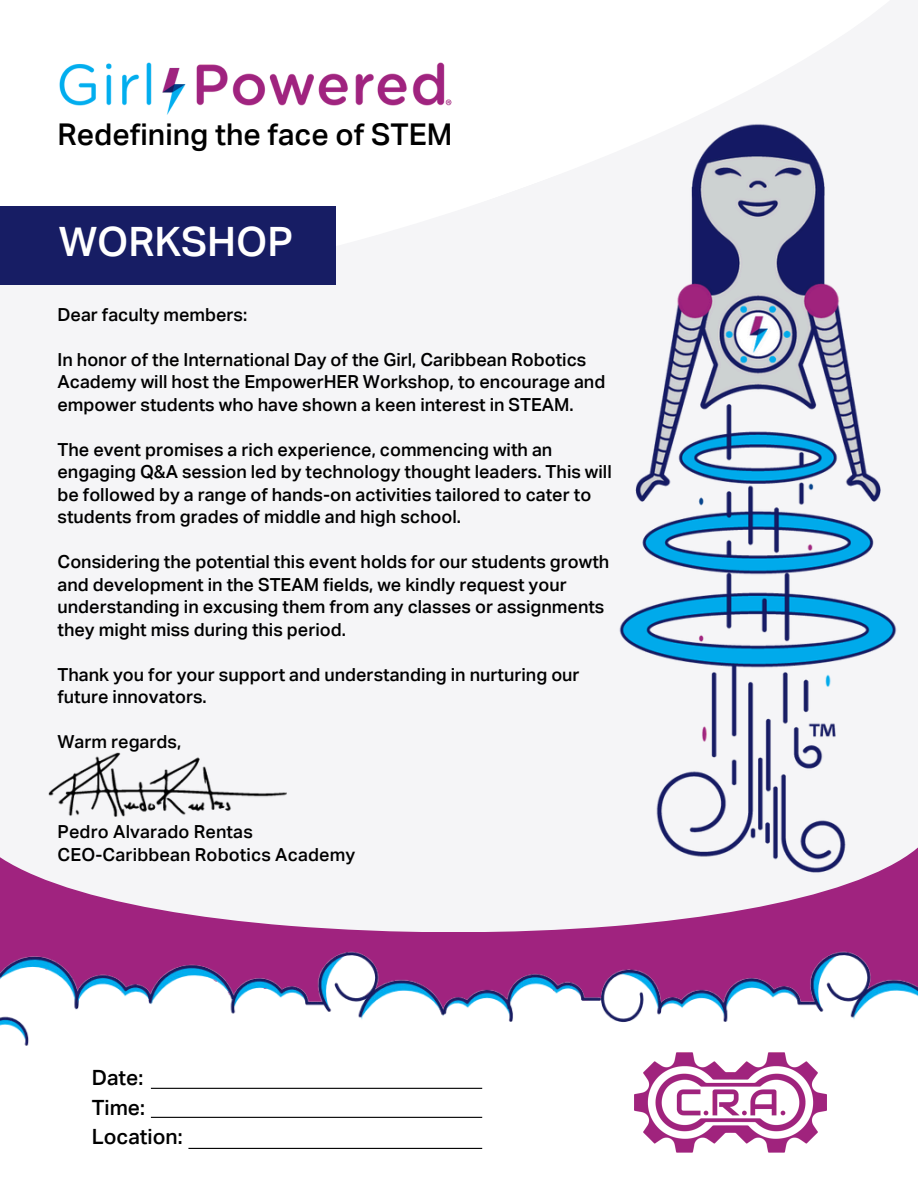
<style>
.page{position:relative;width:918px;height:1188px;background:#fff}
.page>*{position:absolute;margin:0;border:0;box-sizing:border-box;transform-origin:0 0}
.t1{font:500 40.5px "Aktiv Grotesk";color:#fff}
.t2{font:500 30px "Aktiv Grotesk";color:#000}
.t3{font:500 21px/29.2px "Aktiv Grotesk";color:#000}
.t4{font:500 18px/22.5px "Aktiv Grotesk";color:#000}
</style>
<div class="page">
<svg style="left:0;top:752px;width:918px;height:174px;fill:#f5f5f7"></svg>
<img style="left:59px;top:62px;width:393px;height:53px">
<img style="left:598px;top:123px;width:320px;height:767px">
<div style="left:0;top:206px;width:336px;height:79px;background:#171d64"></div>
<img style="left:634px;top:1052px;width:193px;height:100px">
<hr style="left:151px;top:1088px;width:331px;height:1px;background:#000">
<hr style="left:151px;top:1117px;width:331px;height:1px;background:#000">
<hr style="left:188px;top:1148px;width:294px;height:1px;background:#000">
<img style="left:0;top:926px;width:918px;height:120px">
<img style="left:48px;top:753px;width:239px;height:64px">
<h3 class="t2" style="left:58px;top:122px;width:396px">Redefining the face of STEM</h3>
<h1 class="t1" style="left:59px;top:225px;width:236px">WORKSHOP</h1>
<p class="t4" style="left:58px;top:305px;width:191px">Dear faculty members:</p>
<p class="t4" style="left:58px;top:350px;width:549px">In honor of the International Day of the Girl, Caribbean Robotics<br>Academy will host the EmpowerHER Workshop, to encourage and empower students who have shown a keen interest in STEAM.</p>
<p class="t4" style="left:58px;top:440px;width:556px">The event promises a rich experience, commencing with an engaging Q&amp;A session led by technology thought leaders. This will be followed by a range of hands-on activities tailored to cater to students from grades of middle and high school.</p>
<p class="t4" style="left:58px;top:552px;width:553px">Considering the potential this event holds for our students growth and development in the STEAM fields, we kindly request your understanding in excusing them from any classes or assignments they might miss during this period.</p>
<p class="t4" style="left:58px;top:665px;width:524px">Thank you for your support and understanding in nurturing our future innovators.</p>
<p class="t4" style="left:58px;top:732px;width:125px">Warm regards,</p>
<p class="t4" style="left:58px;top:822px;width:197px">Pedro Alvarado Rentas</p>
<p class="t4" style="left:58px;top:845px;width:299px">CEO-Caribbean Robotics Academy</p>
<p class="t3" style="left:92px;top:1065px;width:92px">Date:<br>Time:<br>Location:</p>
</div>
